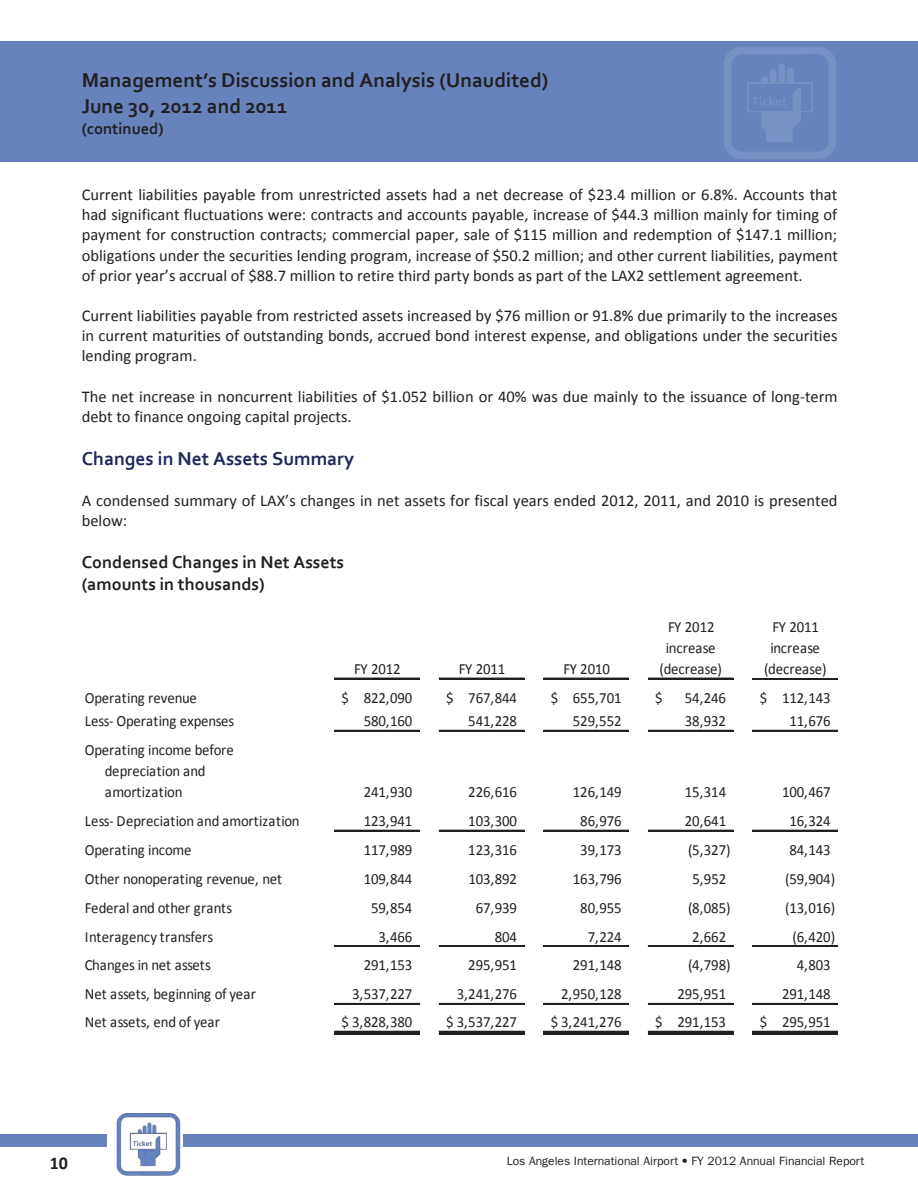
<style>
.page{position:relative;width:918px;height:1188px;background:#fff}
.page>*{position:absolute;margin:0;border:0;box-sizing:border-box;transform-origin:0 0}
.t1{font:700 21px/25.5px "Corbel";color:#231f20}
.t2{font:700 19.5px "Corbel";color:#1d285c}
.t3{font:700 18px/21.9px "Corbel";color:#231f20}
.t4{font:700 18px "Calibri";color:#231f20}
.t5{font:16.5px/20.1px "Calibri";color:#231f20;text-align:justify}
.t6{font:700 16.5px "Corbel";color:#231f20}
.t7{font:15.6px/21.1px "Calibri";letter-spacing:-.01em;color:#231f20;scale:.95 1}
.t8{font:15.6px "Calibri";letter-spacing:.01em;color:#231f20;scale:.95 1}
.t9{font:12px "Franklin Gothic LT";color:#231f20}
.s1{font-family:"Avenir LT Std";font-weight:500}
</style>
<div class="page">
<div style="left:1px;top:42px;width:917px;height:120px;background:#6782bc"></div>
<img style="left:724px;top:47px;width:112px;height:112px">
<hr style="left:334px;top:678px;width:86px;height:1px;background:#231f20">
<hr style="left:439px;top:678px;width:85px;height:1px;background:#231f20">
<hr style="left:543px;top:678px;width:86px;height:1px;background:#231f20">
<hr style="left:648px;top:678px;width:85px;height:1px;background:#231f20">
<hr style="left:334px;top:730px;width:86px;height:1px;background:#231f20">
<hr style="left:439px;top:730px;width:85px;height:1px;background:#231f20">
<hr style="left:543px;top:730px;width:86px;height:1px;background:#231f20">
<hr style="left:648px;top:730px;width:85px;height:1px;background:#231f20">
<hr style="left:334px;top:830px;width:86px;height:1px;background:#231f20">
<hr style="left:439px;top:830px;width:85px;height:1px;background:#231f20">
<hr style="left:543px;top:830px;width:86px;height:1px;background:#231f20">
<hr style="left:648px;top:830px;width:85px;height:1px;background:#231f20">
<hr style="left:334px;top:945px;width:86px;height:1px;background:#231f20">
<hr style="left:334px;top:946px;width:86px;height:1px;background:#231f20">
<hr style="left:439px;top:945px;width:85px;height:1px;background:#231f20">
<hr style="left:439px;top:946px;width:85px;height:1px;background:#231f20">
<hr style="left:543px;top:945px;width:86px;height:1px;background:#231f20">
<hr style="left:543px;top:946px;width:86px;height:1px;background:#231f20">
<hr style="left:648px;top:945px;width:85px;height:1px;background:#231f20">
<hr style="left:648px;top:946px;width:85px;height:1px;background:#231f20">
<hr style="left:334px;top:1003px;width:86px;height:1px;background:#231f20">
<hr style="left:334px;top:1004px;width:86px;height:1px;background:#231f20">
<hr style="left:439px;top:1003px;width:85px;height:1px;background:#231f20">
<hr style="left:439px;top:1004px;width:85px;height:1px;background:#231f20">
<hr style="left:543px;top:1003px;width:86px;height:1px;background:#231f20">
<hr style="left:543px;top:1004px;width:86px;height:1px;background:#231f20">
<hr style="left:648px;top:1003px;width:85px;height:1px;background:#231f20">
<hr style="left:648px;top:1004px;width:85px;height:1px;background:#231f20">
<hr style="left:334px;top:1031px;width:86px;height:1px;background:#231f20">
<hr style="left:334px;top:1033px;width:86px;height:2px;background:#231f20">
<hr style="left:439px;top:1031px;width:85px;height:1px;background:#231f20">
<hr style="left:439px;top:1033px;width:85px;height:2px;background:#231f20">
<hr style="left:543px;top:1031px;width:86px;height:1px;background:#231f20">
<hr style="left:543px;top:1033px;width:86px;height:2px;background:#231f20">
<hr style="left:648px;top:1031px;width:85px;height:1px;background:#231f20">
<hr style="left:648px;top:1033px;width:85px;height:2px;background:#231f20">
<hr style="left:752px;top:678px;width:86px;height:1px;background:#231f20">
<hr style="left:752px;top:730px;width:86px;height:1px;background:#231f20">
<hr style="left:752px;top:830px;width:86px;height:1px;background:#231f20">
<hr style="left:752px;top:945px;width:86px;height:1px;background:#231f20">
<hr style="left:752px;top:946px;width:86px;height:1px;background:#231f20">
<hr style="left:752px;top:1003px;width:86px;height:1px;background:#231f20">
<hr style="left:752px;top:1004px;width:86px;height:1px;background:#231f20">
<hr style="left:752px;top:1031px;width:86px;height:1px;background:#231f20">
<hr style="left:752px;top:1033px;width:86px;height:2px;background:#231f20">
<div style="left:0;top:1134px;width:918px;height:13px;background:#6782bc"></div>
<div style="left:107px;top:1109px;width:76px;height:72px;background:#fff"></div>
<img style="left:116px;top:1113px;width:65px;height:63px">
<p class="t1" style="left:82px;top:67px;width:468px">Management’s Discussion and Analysis (Unaudited)<br>June 30, 2012 and 2011</p>
<p class="t6" style="left:82px;top:118px;width:83px">(continued)</p>
<p class="t5" style="left:82px;top:185px;width:758px">Current liabilities payable from unrestricted assets had a net decrease of $23.4 million or 6.8%. Accounts that had significant fluctuations were: contracts and accounts payable, increase of $44.3 million mainly for timing of payment for construction contracts; commercial paper, sale of $115 million and redemption of $147.1 million; obligations under the securities lending program, increase of $50.2 million; and other current liabilities, payment of prior year’s accrual of $88.7 million to retire third party bonds as part of the LAX2 settlement agreement.</p>
<p class="t5" style="left:82px;top:305px;width:758px">Current liabilities payable from restricted assets increased by $76 million or 91.8% due primarily to the increases in current maturities of outstanding bonds, accrued bond interest expense, and obligations under the securities lending program.</p>
<p class="t5" style="left:82px;top:386px;width:758px">The net increase in noncurrent liabilities of $1.052 billion or 40% was due mainly to the issuance of long-term debt to finance ongoing capital projects.</p>
<p class="t2" style="left:82px;top:446px;width:274px">Changes in Net Assets Summary</p>
<p class="t5" style="left:82px;top:490px;width:757px">A condensed summary of LAX’s changes in net assets for fiscal years ended 2012, 2011, and 2010 is presented below:</p>
<p class="t3" style="left:82px;top:550px;width:264px">Condensed Changes in Net Assets (amounts in thousands)</p>
<p class="t7" style="left:668px;top:616px;width:51px">FY 2012</p>
<p class="t7" style="left:772px;top:616px;width:51px">FY 2011</p>
<p class="t7" style="left:666px;top:637px;width:54px">increase</p>
<p class="t7" style="left:770px;top:637px;width:54px">increase</p>
<p class="t7" style="left:354px;top:658px;width:51px">FY 2012</p>
<p class="t7" style="left:459px;top:658px;width:51px">FY 2011</p>
<p class="t7" style="left:563px;top:658px;width:51px">FY 2010</p>
<p class="t7" style="left:660px;top:658px;width:67px">(decrease)</p>
<p class="t7" style="left:764px;top:658px;width:67px">(decrease)</p>
<p class="t7" style="left:85px;top:687px;width:119px">Operating revenue</p>
<p class="t7" style="left:364px;top:687px;width:53px">822,090</p>
<p class="t7" style="left:342px;top:687px;width:9px">$</p>
<p class="t7" style="left:468px;top:687px;width:53px">767,844</p>
<p class="t7" style="left:446px;top:687px;width:9px">$</p>
<p class="t7" style="left:573px;top:687px;width:53px">655,701</p>
<p class="t7" style="left:551px;top:687px;width:9px">$</p>
<p class="t7" style="left:685px;top:687px;width:45px">54,246</p>
<p class="t7" style="left:655px;top:687px;width:9px">$</p>
<p class="t7" style="left:782px;top:687px;width:53px">112,143</p>
<p class="t7" style="left:760px;top:687px;width:9px">$</p>
<p class="t7" style="left:85px;top:710px;width:159px">Less- Operating expenses</p>
<p class="t7" style="left:364px;top:710px;width:53px">580,160</p>
<p class="t7" style="left:468px;top:710px;width:53px">541,228</p>
<p class="t7" style="left:573px;top:710px;width:53px">529,552</p>
<p class="t7" style="left:685px;top:710px;width:45px">38,932</p>
<p class="t7" style="left:789px;top:710px;width:45px">11,676</p>
<p class="t7" style="left:105px;top:739px;width:137px;text-indent:-20px">Operating income before depreciation and amortization</p>
<p class="t7" style="left:364px;top:781px;width:53px">241,930</p>
<p class="t7" style="left:468px;top:781px;width:53px">226,616</p>
<p class="t7" style="left:573px;top:781px;width:53px">126,149</p>
<p class="t7" style="left:685px;top:781px;width:45px">15,314</p>
<p class="t7" style="left:782px;top:781px;width:53px">100,467</p>
<p class="t7" style="left:85px;top:810px;width:228px">Less- Depreciation and amortization</p>
<p class="t7" style="left:364px;top:810px;width:53px">123,941</p>
<p class="t7" style="left:468px;top:810px;width:53px">103,300</p>
<p class="t7" style="left:580px;top:810px;width:45px">86,976</p>
<p class="t7" style="left:685px;top:810px;width:45px">20,641</p>
<p class="t7" style="left:789px;top:810px;width:45px">16,324</p>
<p class="t7" style="left:85px;top:839px;width:114px">Operating income</p>
<p class="t7" style="left:364px;top:839px;width:53px">117,989</p>
<p class="t7" style="left:468px;top:839px;width:53px">123,316</p>
<p class="t7" style="left:580px;top:839px;width:45px">39,173</p>
<p class="t7" style="left:688px;top:839px;width:46px">(5,327)</p>
<p class="t7" style="left:789px;top:839px;width:45px">84,143</p>
<p class="t7" style="left:85px;top:868px;width:209px">Other nonoperating revenue, net</p>
<p class="t7" style="left:364px;top:868px;width:53px">109,844</p>
<p class="t7" style="left:468px;top:868px;width:53px">103,892</p>
<p class="t7" style="left:573px;top:868px;width:53px">163,796</p>
<p class="t7" style="left:692px;top:868px;width:37px">5,952</p>
<p class="t7" style="left:785px;top:868px;width:54px">(59,904)</p>
<p class="t7" style="left:85px;top:897px;width:157px">Federal and other grants</p>
<p class="t7" style="left:371px;top:897px;width:45px">59,854</p>
<p class="t7" style="left:476px;top:897px;width:45px">67,939</p>
<p class="t7" style="left:580px;top:897px;width:45px">80,955</p>
<p class="t7" style="left:688px;top:897px;width:46px">(8,085)</p>
<p class="t7" style="left:785px;top:897px;width:54px">(13,016)</p>
<p class="t8" style="left:85px;top:927px;width:137px">Interagency transfers</p>
<p class="t7" style="left:379px;top:926px;width:37px">3,466</p>
<p class="t7" style="left:495px;top:926px;width:25px">804</p>
<p class="t7" style="left:588px;top:926px;width:37px">7,224</p>
<p class="t7" style="left:692px;top:926px;width:37px">2,662</p>
<p class="t7" style="left:793px;top:926px;width:46px">(6,420)</p>
<p class="t7" style="left:85px;top:955px;width:134px">Changes in net assets</p>
<p class="t7" style="left:364px;top:955px;width:53px">291,153</p>
<p class="t7" style="left:468px;top:955px;width:53px">295,951</p>
<p class="t7" style="left:573px;top:955px;width:53px">291,148</p>
<p class="t7" style="left:688px;top:955px;width:46px">(4,798)</p>
<p class="t7" style="left:797px;top:955px;width:37px">4,803</p>
<p class="t7" style="left:85px;top:984px;width:182px">Net assets, beginning of year</p>
<p class="t7" style="left:352px;top:984px;width:65px">3,537,227</p>
<p class="t7" style="left:457px;top:984px;width:65px">3,241,276</p>
<p class="t7" style="left:561px;top:984px;width:65px">2,950,128</p>
<p class="t7" style="left:677px;top:984px;width:53px">295,951</p>
<p class="t7" style="left:782px;top:984px;width:53px">291,148</p>
<p class="t7" style="left:85px;top:1011px;width:144px">Net assets, end of year</p>
<p class="t7" style="left:342px;top:1011px;width:76px">$ 3,828,380</p>
<p class="t7" style="left:446px;top:1011px;width:76px">$ 3,537,227</p>
<p class="t7" style="left:551px;top:1011px;width:76px">$ 3,241,276</p>
<p class="t7" style="left:677px;top:1011px;width:53px">291,153</p>
<p class="t7" style="left:655px;top:1011px;width:9px">$</p>
<p class="t7" style="left:760px;top:1011px;width:76px">$ 295,951</p>
<p class="t4" style="left:50px;top:1152px;width:20px">10</p>
<p class="t9" style="left:507px;top:1154px;width:359px">Los Angeles International Airport <span class="s1">•</span> FY 2012 Annual Financial Report</p>
</div>
